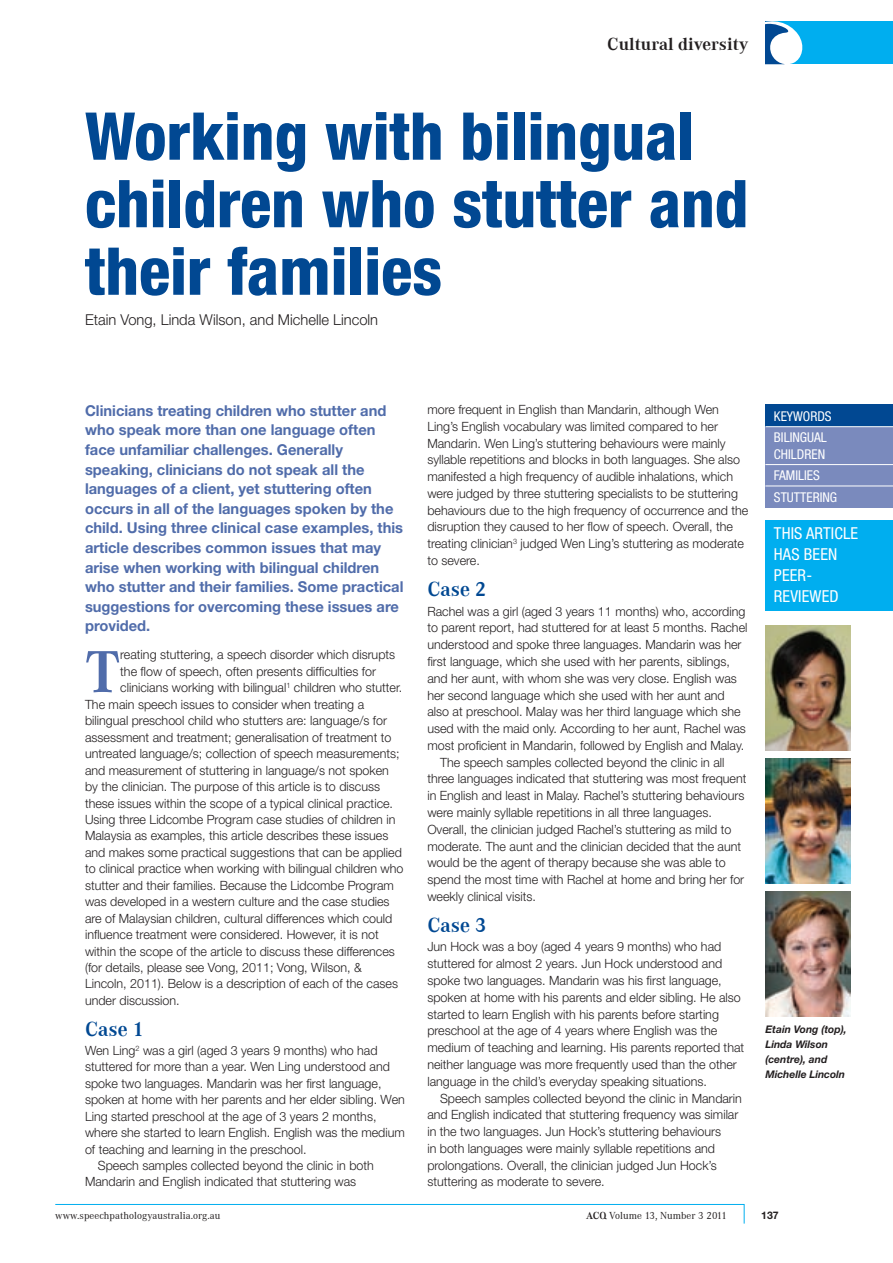
<style>
.page{position:relative;width:893px;height:1263px;background:#fff}
.page>*{position:absolute;margin:0;border:0;box-sizing:border-box;transform-origin:0 0}
.t1{font:800 condensed 66px/67.5px "Helvetica Neue";color:#014892}
.t2{font:700 61.5px "Corporate A";color:#506caa}
.t3{font:700 21px "Corporate A";color:#014892}
.t4{font:700 18px "Corporate A";color:#231f20}
.t5{font:condensed 16.5px/21px "Helvetica Neue";letter-spacing:.01em;color:#fff}
.t6{font:700 15px/19.6px "Helvetica Neue";color:#506caa}
.t7{font:300 15px "Helvetica Neue";color:#231f20}
.t8{font:condensed 13.5px/21.5px "Helvetica Neue";color:#fff}
.t9{font:300 12.75px/16.8px "Helvetica Neue";color:#231f20}
.t10{font:10.5px "Corporate A";letter-spacing:.005em;color:#231f20}
.t11{font:italic 700 10.5px/15px "Helvetica Neue";color:#231f20}
.t12{font:700 10.5px "Helvetica Neue";color:#231f20}
.s1{font-weight:700}
</style>
<div class="page">
<div style="left:765px;top:21px;width:128px;height:43px;background:#00aeef"></div>
<svg style="left:765px;top:21px;width:38px;height:43px;background:#92c1df"></svg>
<svg style="left:55px;top:1204px;width:690px;height:20px"></svg>
<div style="left:765px;top:404px;width:128px;height:23px;background:#014892"></div>
<div style="left:765px;top:427px;width:128px;height:80px;background:#7a8abd"></div>
<img style="left:765px;top:892px;width:85px;height:124px">
<img style="left:765px;top:759px;width:85px;height:124px">
<img style="left:765px;top:626px;width:85px;height:124px">
<div style="left:765px;top:520px;width:128px;height:90px;background:#00aeef"></div>
<hr style="left:765px;top:426px;width:128px;height:1px;background:#fff">
<hr style="left:765px;top:464px;width:128px;height:1px;background:#fff">
<hr style="left:765px;top:486px;width:128px;height:1px;background:#fff">
<h3 class="t4" style="left:607px;top:34px;width:143px">Cultural diversity</h3>
<h1 class="t1" style="left:85px;top:101px;width:665px">Working with bilingual children who stutter and their families</h1>
<p class="t7" style="left:85px;top:311px;width:295px">Etain Vong, Linda Wilson, and Michelle Lincoln</p>
<p class="t6" style="left:85px;top:400px;width:320px">Clinicians treating children who stutter and who speak more than one language often face unfamiliar challenges. Generally speaking, clinicians do not speak all the languages of a client, yet stuttering often occurs in all of the languages spoken by the child. Using three clinical case examples, this article describes common issues that may arise when working with bilingual children who stutter and their families. Some practical suggestions for overcoming these issues are provided.</p>
<h2 class="t2" style="left:85px;top:638px;width:37px">T</h2>
<p class="t9" style="left:120px;top:646px;width:276px">reating stuttering, a speech disorder which disrupts</p>
<p class="t9" style="left:120px;top:663px;width:257px">the flow of speech, often presents difficulties for</p>
<p class="t9" style="left:120px;top:679px;width:283px">clinicians working with bilingual<sup>1</sup> children who stutter.</p>
<p class="t9" style="left:85px;top:696px;width:281px">The main speech issues to consider when treating a</p>
<p class="t9" style="left:85px;top:712px;width:304px">bilingual preschool child who stutters are: language/s for</p>
<p class="t9" style="left:85px;top:728px;width:308px">assessment and treatment; generalisation of treatment to</p>
<p class="t9" style="left:85px;top:745px;width:316px">untreated language/s; collection of speech measurements;</p>
<p class="t9" style="left:85px;top:761px;width:305px">and measurement of stuttering in language/s not spoken</p>
<p class="t9" style="left:85px;top:778px;width:297px">by the clinician. The purpose of this article is to discuss</p>
<p class="t9" style="left:85px;top:794px;width:310px">these issues within the scope of a typical clinical practice.</p>
<p class="t9" style="left:85px;top:811px;width:312px">Using three Lidcombe Program case studies of children in</p>
<p class="t9" style="left:85px;top:827px;width:305px">Malaysia as examples, this article describes these issues</p>
<p class="t9" style="left:85px;top:844px;width:318px">and makes some practical suggestions that can be applied</p>
<p class="t9" style="left:85px;top:860px;width:320px">to clinical practice when working with bilingual children who</p>
<p class="t9" style="left:85px;top:876px;width:310px">stutter and their families. Because the Lidcombe Program</p>
<p class="t9" style="left:85px;top:893px;width:306px">was developed in a western culture and the case studies</p>
<p class="t9" style="left:85px;top:909px;width:309px">are of Malaysian children, cultural differences which could</p>
<p class="t9" style="left:85px;top:926px;width:295px">influence treatment were considered. However, it is not</p>
<p class="t9" style="left:85px;top:942px;width:311px">within the scope of the article to discuss these differences</p>
<p class="t9" style="left:85px;top:959px;width:278px">(for details, please see Vong, 2011; Vong, Wilson, &amp;</p>
<p class="t9" style="left:85px;top:975px;width:314px">Lincoln, 2011). Below is a description of each of the cases</p>
<p class="t9" style="left:85px;top:992px;width:96px">under discussion.</p>
<h3 class="t3" style="left:85px;top:1017px;width:60px">Case 1</h3>
<p class="t9" style="left:85px;top:1042px;width:294px">Wen Ling<sup>2</sup> was a girl (aged 3 years 9 months) who had</p>
<p class="t9" style="left:85px;top:1058px;width:306px">stuttered for more than a year. Wen Ling understood and</p>
<p class="t9" style="left:85px;top:1074px;width:298px">spoke two languages. Mandarin was her first language,</p>
<p class="t9" style="left:85px;top:1091px;width:321px">spoken at home with her parents and her elder sibling. Wen</p>
<p class="t9" style="left:85px;top:1107px;width:293px">Ling started preschool at the age of 3 years 2 months,</p>
<p class="t9" style="left:85px;top:1124px;width:321px">where she started to learn English. English was the medium</p>
<p class="t9" style="left:85px;top:1140px;width:223px">of teaching and learning in the preschool.</p>
<p class="t9" style="left:98px;top:1157px;width:278px">Speech samples collected beyond the clinic in both</p>
<p class="t9" style="left:85px;top:1173px;width:273px">Mandarin and English indicated that stuttering was</p>
<p class="t9" style="left:427px;top:401px;width:323px">more frequent in English than Mandarin, although Wen Ling’s English vocabulary was limited compared to her Mandarin. Wen Ling’s stuttering behaviours were mainly syllable repetitions and blocks in both languages. She also manifested a high frequency of audible inhalations, which were judged by three stuttering specialists to be stuttering behaviours due to the high frequency of occurrence and the disruption they caused to her flow of speech. Overall, the treating clinician<sup>3</sup> judged Wen Ling’s stuttering as moderate to severe.</p>
<h3 class="t3" style="left:427px;top:578px;width:60px">Case 2</h3>
<p class="t9" style="left:427px;top:602px;width:320px">Rachel was a girl (aged 3 years 11 months) who, according</p>
<p class="t9" style="left:427px;top:619px;width:322px">to parent report, had stuttered for at least 5 months. Rachel</p>
<p class="t9" style="left:427px;top:636px;width:316px">understood and spoke three languages. Mandarin was her</p>
<p class="t9" style="left:427px;top:653px;width:304px">first language, which she used with her parents, siblings,</p>
<p class="t9" style="left:427px;top:669px;width:311px">and her aunt, with whom she was very close. English was</p>
<p class="t9" style="left:427px;top:686px;width:299px">her second language which she used with her aunt and</p>
<p class="t9" style="left:427px;top:703px;width:315px">also at preschool. Malay was her third language which she</p>
<p class="t9" style="left:427px;top:720px;width:320px">used with the maid only. According to her aunt, Rachel was</p>
<p class="t9" style="left:427px;top:737px;width:318px">most proficient in Mandarin, followed by English and Malay.</p>
<p class="t9" style="left:440px;top:753px;width:286px">The speech samples collected beyond the clinic in all</p>
<p class="t9" style="left:427px;top:770px;width:321px">three languages indicated that stuttering was most frequent</p>
<p class="t9" style="left:427px;top:787px;width:319px">in English and least in Malay. Rachel’s stuttering behaviours</p>
<p class="t9" style="left:427px;top:804px;width:286px">were mainly syllable repetitions in all three languages.</p>
<p class="t9" style="left:427px;top:820px;width:306px">Overall, the clinician judged Rachel’s stuttering as mild to</p>
<p class="t9" style="left:427px;top:837px;width:315px">moderate. The aunt and the clinician decided that the aunt</p>
<p class="t9" style="left:427px;top:854px;width:300px">would be the agent of therapy because she was able to</p>
<p class="t9" style="left:427px;top:871px;width:318px">spend the most time with Rachel at home and bring her for</p>
<p class="t9" style="left:427px;top:888px;width:110px">weekly clinical visits.</p>
<h3 class="t3" style="left:427px;top:914px;width:60px">Case 3</h3>
<p class="t9" style="left:427px;top:938px;width:318px">Jun Hock was a boy (aged 4 years 9 months) who had stuttered for almost 2 years. Jun Hock understood and spoke two languages. Mandarin was his first language, spoken at home with his parents and elder sibling. He also started to learn English with his parents before starting preschool at the age of 4 years where English was the medium of teaching and learning. His parents reported that neither language was more frequently used than the other language in the child’s everyday speaking situations.</p>
<p class="t9" style="left:427px;top:1089px;width:316px;text-indent:13px">Speech samples collected beyond the clinic in Mandarin and English indicated that stuttering frequency was similar in the two languages. Jun Hock’s stuttering behaviours<br>in both languages were mainly syllable repetitions and prolongations. Overall, the clinician judged Jun Hock’s stuttering as moderate to severe.</p>
<p class="t8" style="left:774px;top:405px;width:59px">KEYWORDS<br>BILIN</p>
<p class="t8" style="left:800px;top:427px;width:22px">GUAL</p>
<p class="t8" style="left:774px;top:443px;width:39px">CHILDREN<br>FAMILIES<br>STUTTERIN</p>
<p class="t8" style="left:830px;top:486px;width:9px">G</p>
<p class="t5" style="left:774px;top:523px;width:86px">THIS ARTICLE<br>HAS BEEN<br>PEER-<br>REVIEWED</p>
<p class="t11" style="left:765px;top:1022px;width:83px">Etain Vong (top),<br>Linda Wilson (centre), and<br>Michelle Lincoln</p>
<p class="t10" style="left:55px;top:1209px;width:167px">www.speechpathologyaustralia.org.au</p>
<p class="t10" style="left:586px;top:1209px;width:142px"><span class="s1">ACQ</span> Volume 13, Number 3 2011</p>
<p class="t12" style="left:761px;top:1208px;width:19px">137</p>
</div>
